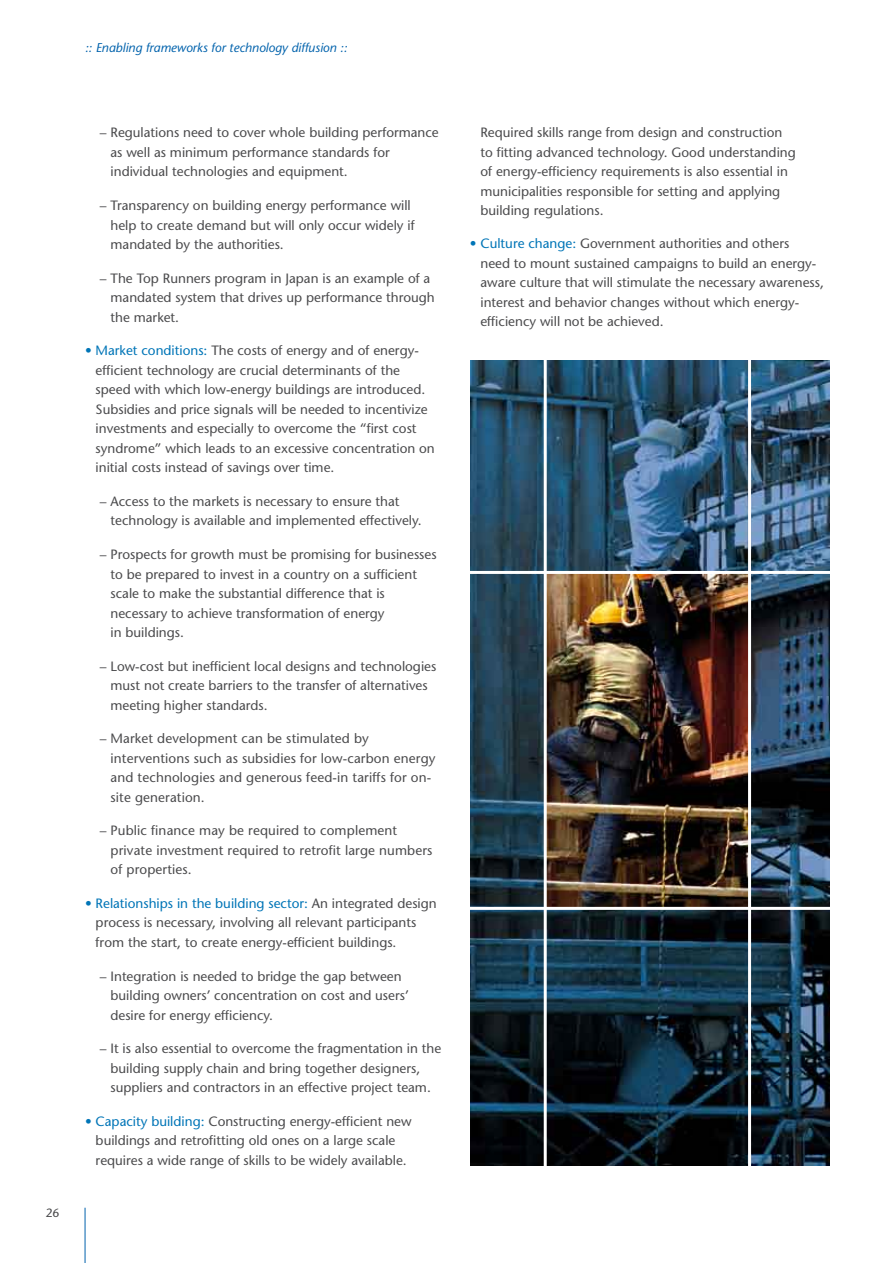
<style>
.page{position:relative;width:893px;height:1263px;background:#fff}
.page>*{position:absolute;margin:0;border:0;box-sizing:border-box;transform-origin:0 0}
.t1{font:500 13.5px/19.5px "Stone Sans Std";color:#4b4b4d}
.t2{font:italic 500 12.75px "Stone Sans Std";color:#0062ac}
.t3{font:500 12px "Stone Sans Std";color:#4b4b4d}
.s1{color:#0075b7}
</style>
<div class="page">
<img style="left:470px;top:361px;width:359px;height:804px">
<hr style="left:85px;top:1208px;width:1px;height:55px;background:#0062ac">
<img style="left:547px;top:574px;width:201px;height:333px">
<hr style="left:462px;top:571px;width:375px;height:3px;background:#fff">
<hr style="left:462px;top:907px;width:375px;height:3px;background:#fff">
<hr style="left:748px;top:356px;width:3px;height:817px;background:#fff">
<hr style="left:544px;top:356px;width:3px;height:817px;background:#fff">
<p class="t2" style="left:85px;top:40px;width:264px">:: Enabling frameworks for technology diffusion ::</p>
<p class="t3" style="left:46px;top:1205px;width:15px">26</p>
<p class="t1" style="left:111px;top:123px;width:330px;text-indent:-11px">– Regulations need to cover whole building performance as well as minimum performance standards for individual technologies and equipment.</p>
<p class="t1" style="left:111px;top:196px;width:306px;text-indent:-11px">– Transparency on building energy performance will help to create demand but will only occur widely if mandated by the authorities.</p>
<p class="t1" style="left:111px;top:268px;width:326px;text-indent:-11px">– The Top Runners program in Japan is an example of a mandated system that drives up performance through the market.</p>
<p class="t1" style="left:96px;top:341px;width:341px;text-indent:-11px"><span class="s1">• Market conditions:</span> The costs of energy and of energy&shy;efficient technology are crucial determinants of the speed with which low-energy buildings are introduced.<br>Subsidies and price signals will be needed to incentivize investments and especially to overcome the “first cost syndrome” which leads to an excessive concentration on initial costs instead of savings over time.</p>
<p class="t1" style="left:111px;top:491px;width:313px;text-indent:-11px">– Access to the markets is necessary to ensure that technology is available and implemented effectively.</p>
<p class="t1" style="left:111px;top:545px;width:328px;text-indent:-11px">– Prospects for growth must be promising for businesses to be prepared to invest in a country on a sufficient scale to make the substantial difference that is necessary to achieve transformation of energy<br>in buildings.</p>
<p class="t1" style="left:111px;top:656px;width:327px;text-indent:-11px">– Low-cost but inefficient local designs and technologies must not create barriers to the transfer of alternatives meeting higher standards.</p>
<p class="t1" style="left:111px;top:729px;width:326px;text-indent:-11px">– Market development can be stimulated by interventions such as subsidies for low-carbon energy and technologies and generous feed-in tariffs for on&shy;site generation.</p>
<p class="t1" style="left:111px;top:821px;width:323px;text-indent:-11px">– Public finance may be required to complement private investment required to retrofit large numbers of properties.</p>
<p class="t1" style="left:96px;top:893px;width:343px;text-indent:-11px"><span class="s1">• Relationships in the building sector:</span> An integrated design process is necessary, involving all relevant participants from the start, to create energy-efficient buildings.</p>
<p class="t1" style="left:111px;top:966px;width:300px;text-indent:-11px">– Integration is needed to bridge the gap between building owners’ concentration on cost and users’ desire for energy efficiency.</p>
<p class="t1" style="left:111px;top:1039px;width:332px;text-indent:-11px">– It is also essential to overcome the fragmentation in the building supply chain and bring together designers, suppliers and contractors in an effective project team.</p>
<p class="t1" style="left:85px;top:1111px;width:328px;text-align:center"><span class="s1">• Capacity building:</span> Constructing energy-efficient new buildings and retrofitting old ones on a large scale requires a wide range of skills to be widely available.</p>
<p class="t1" style="left:480px;top:123px;width:317px">Required skills range from design and construction to fitting advanced technology. Good understanding of energy-efficiency requirements is also essential in municipalities responsible for setting and applying building regulations.</p>
<p class="t1" style="left:480px;top:234px;width:345px;text-indent:-11px"><span class="s1">• Culture change:</span> Government authorities and others<br>need to mount sustained campaigns to build an energy&shy;aware culture that will stimulate the necessary awareness, interest and behavior changes without which energy&shy;efficiency will not be achieved.</p>
</div>
